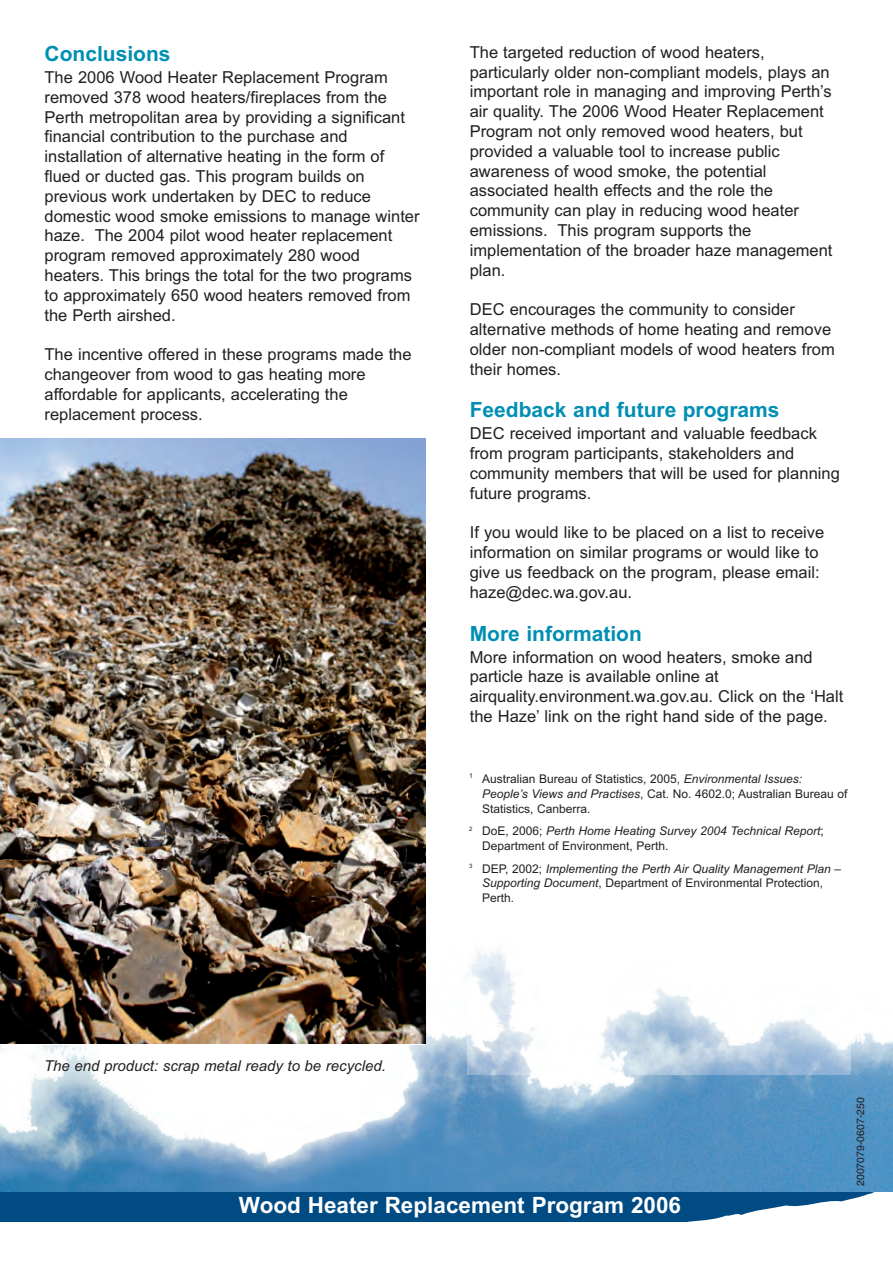
<style>
.page{position:relative;width:893px;height:1263px;background:#fff}
.page>*{position:absolute;margin:0;border:0;box-sizing:border-box;transform-origin:0 0}
.t1{font:700 22.5px "Arial";color:#fff}
.t2{font:700 21px "Arial";color:#008fb3}
.t3{font:16.5px/19.8px "Arial";color:#231f20}
.t4{font:italic 15px "Arial";color:#231f20}
.t5{font:italic 12px/14.4px "Arial";color:#231f20}
.t6{font:12px/14.7px "Arial";color:#231f20}
.t7{font:10.5px "Helvetica";color:#231f20}
.s1{font-style:italic}
.s2{font-style:normal}
</style>
<div class="page">
<img style="left:0;top:928px;width:893px;height:265px">
<svg style="left:0;top:1193px;width:872px;height:28px;background:#185c8f"></svg>
<img style="left:468px;top:928px;width:382px;height:146px">
<img style="left:0;top:439px;width:425px;height:604px">
<p class="t2" style="left:45px;top:41px;width:128px">Conclusions</p>
<p class="t3" style="left:45px;top:67px;width:377px">The 2006 Wood Heater Replacement Program removed 378 wood heaters/fireplaces from the Perth metropolitan area by providing a significant financial contribution to the purchase and installation of alternative heating in the form of flued or ducted gas. This program builds on previous work undertaken by DEC to reduce domestic wood smoke emissions to manage winter haze. The 2004 pilot wood heater replacement program removed approximately 280 wood heaters. This brings the total for the two programs to approximately 650 wood heaters removed from the Perth airshed.</p>
<p class="t3" style="left:45px;top:345px;width:369px">The incentive offered in these programs made the changeover from wood to gas heating more affordable for applicants, accelerating the replacement process.</p>
<p class="t3" style="left:470px;top:42px;width:364px">The targeted reduction of wood heaters, particularly older non-compliant models, plays an important role in managing and improving Perth’s air quality. The 2006 Wood Heater Replacement Program not only removed wood heaters, but provided a valuable tool to increase public awareness of wood smoke, the potential associated health effects and the role the community can play in reducing wood heater emissions. This program supports the implementation of the broader haze management plan.</p>
<p class="t3" style="left:470px;top:300px;width:367px">DEC encourages the community to consider alternative methods of home heating and remove older non-compliant models of wood heaters from their homes.</p>
<p class="t2" style="left:470px;top:398px;width:311px">Feedback and future programs</p>
<p class="t3" style="left:470px;top:424px;width:372px">DEC received important and valuable feedback from program participants, stakeholders and community members that will be used for planning future programs.</p>
<p class="t3" style="left:470px;top:523px;width:356px">If you would like to be placed on a list to receive information on similar programs or would like to give us feedback on the program, please email: haze@dec.wa.gov.au.</p>
<p class="t2" style="left:470px;top:621px;width:174px">More information</p>
<p class="t3" style="left:470px;top:647px;width:375px">More information on wood heaters, smoke and particle haze is available online at airquality.environment.wa.gov.au. Click on the ‘Halt the Haze’ link on the right hand side of the page.</p>
<p class="t6" style="left:482px;top:771px;width:367px;text-indent:-13px"><sup>1</sup> Australian Bureau of Statistics, 2005, <span class="s1">Environmental Issues:<br>People’s Views and Practises</span>, Cat. No. 4602.0; Australian Bureau of<br>Statistics, Canberra.</p>
<p class="t5" style="left:482px;top:824px;width:343px;text-indent:-13px"><sup>2</sup> <span class="s2">DoE, 2006;</span> Perth Home Heating Survey 2004 Technical Report<span class="s2">;<br>Department of Environment, Perth.</span></p>
<p class="t5" style="left:482px;top:861px;width:361px;text-indent:-13px"><sup>3</sup> <span class="s2">DEP, 2002;</span> Implementing the Perth Air Quality Management Plan –<br>Supporting Document<span class="s2">, Department of Environmental Protection,<br>Perth.</span></p>
<p class="t4" style="left:44px;top:1057px;width:343px">The end product: scrap metal ready to be recycled.</p>
<h1 class="t1" style="left:239px;top:1192px;width:444px">Wood Heater Replacement Program 2006</h1>
<p class="t7" style="left:854px;top:1186px;width:90px;rotate:-90deg">2007079-0607-250</p>
</div>
